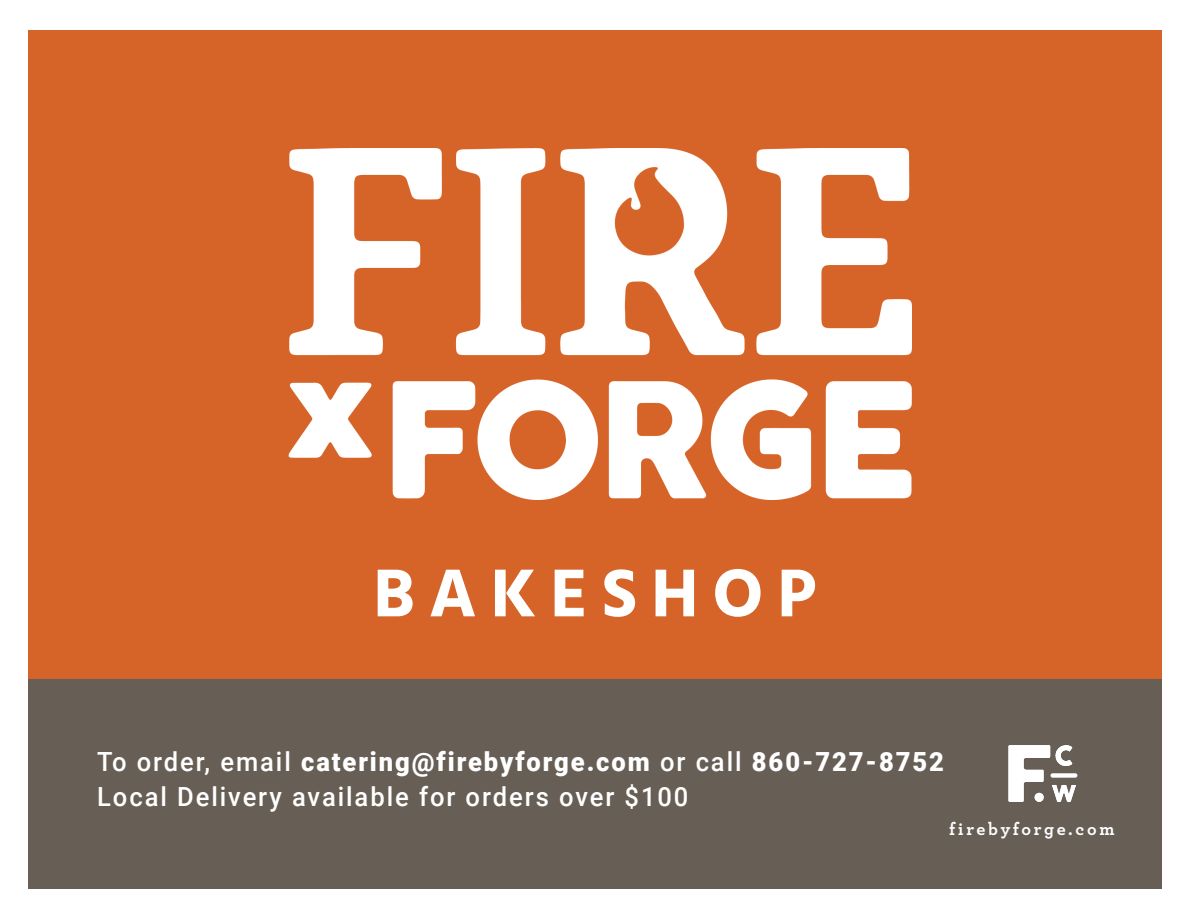
<style>
.page{position:relative;width:1188px;height:918px;background:#fff}
.page>*{position:absolute;margin:0;border:0;box-sizing:border-box;transform-origin:0 0}
.t1{font:700 69.15px "Hind";letter-spacing:.2em;color:#fff}
.t2{font:900 26.4px "Roboto";letter-spacing:.075em;color:#fff}
.t3{font:500 26.4px "Roboto";letter-spacing:.075em;color:#fff}
.t4{font:700 18px "Archer";letter-spacing:.145em;color:#fff}
.s1{font-weight:500}
</style>
<div class="page">
<div style="left:28px;top:31px;width:1134px;height:676px;background:#d66428"></div>
<div style="left:28px;top:679px;width:1134px;height:209px;background:#675e55"></div>
<img style="left:288px;top:148px;width:624px;height:352px">
<img style="left:1008px;top:745px;width:69px;height:57px">
<p class="t1" style="left:373px;top:552px;width:444px">BAKESHOP</p>
<p class="t2" style="left:97px;top:743px;width:848px"><span class="s1">To order, email</span> catering@firebyforge.com <span class="s1">or call</span> 860-727-8752</p>
<p class="t3" style="left:97px;top:778px;width:593px">Local Delivery available for orders over $100</p>
<p class="t4" style="left:949px;top:814px;width:167px">firebyforge.com</p>
</div>
